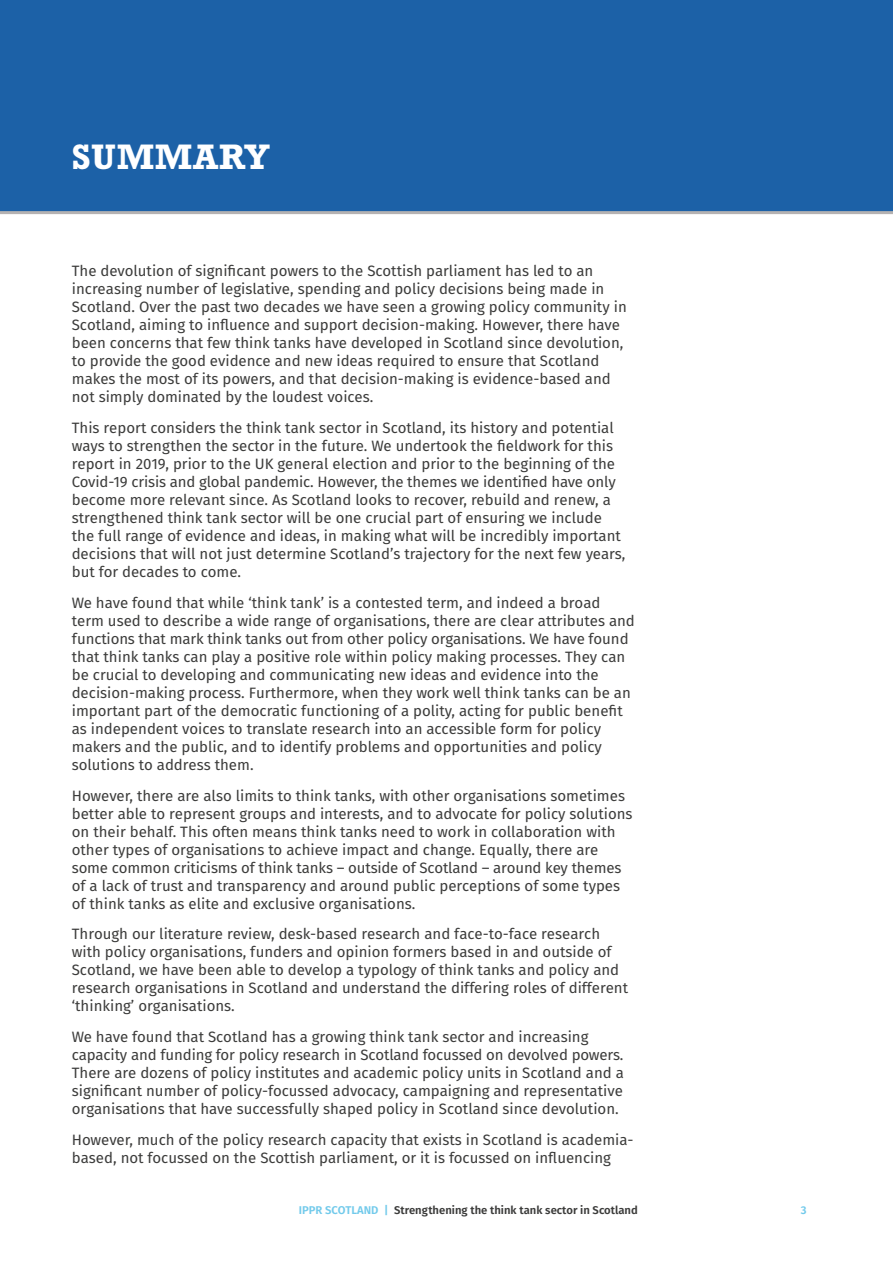
<style>
.page{position:relative;width:893px;height:1263px;background:#fff}
.page>*{position:absolute;margin:0;border:0;box-sizing:border-box;transform-origin:0 0}
.t1{font:700 36px "Rockwell Std";letter-spacing:.02em;color:#fff}
.t2{font:15px/18px "Fira Sans";color:#3c3c3b}
.t3{font:600 11.25px "Fira Sans";color:#3c3c3b}
.t4{font:600 11.25px "Fira Sans";color:#72caeb}
.s1{color:#72caeb}
</style>
<div class="page">
<div style="left:0;top:0;width:893px;height:214px;background:#1c61a7"></div>
<h1 class="t1" style="left:72px;top:136px;width:199px">SUMMARY</h1>
<p class="t2" style="left:72px;top:262px;width:556px">The devolution of significant powers to the Scottish parliament has led to an increasing number of legislative, spending and policy decisions being made in Scotland. Over the past two decades we have seen a growing policy community in Scotland, aiming to influence and support decision-making. However, there have been concerns that few think tanks have developed in Scotland since devolution, to provide the good evidence and new ideas required to ensure that Scotland makes the most of its powers, and that decision-making is evidence-based and not simply dominated by the loudest voices.</p>
<p class="t2" style="left:72px;top:419px;width:555px">This report considers the think tank sector in Scotland, its history and potential ways to strengthen the sector in the future. We undertook the fieldwork for this report in 2019, prior to the UK general election and prior to the beginning of the Covid-19 crisis and global pandemic. However, the themes we identified have only become more relevant since. As Scotland looks to recover, rebuild and renew, a strengthened think tank sector will be one crucial part of ensuring we include the full range of evidence and ideas, in making what will be incredibly important decisions that will not just determine Scotland’s trajectory for the next few years, but for decades to come.</p>
<p class="t2" style="left:72px;top:594px;width:564px">We have found that while ‘think tank’ is a contested term, and indeed a broad term used to describe a wide range of organisations, there are clear attributes and functions that mark think tanks out from other policy organisations. We have found that think tanks can play a positive role within policy making processes. They can be crucial to developing and communicating new ideas and evidence into the decision-making process. Furthermore, when they work well think tanks can be an important part of the democratic functioning of a polity, acting for public benefit as independent voices to translate research into an accessible form for policy makers and the public, and to identify problems and opportunities and policy solutions to address them.</p>
<p class="t2" style="left:72px;top:786px;width:562px">However, there are also limits to think tanks, with other organisations sometimes better able to represent groups and interests, and to advocate for policy solutions on their behalf. This often means think tanks need to work in collaboration with other types of organisations to achieve impact and change. Equally, there are some common criticisms of think tanks – outside of Scotland – around key themes of a lack of trust and transparency and around public perceptions of some types of think tanks as elite and exclusive organisations.</p>
<p class="t2" style="left:72px;top:925px;width:558px">Through our literature review, desk-based research and face-to-face research with policy organisations, funders and opinion formers based in and outside of Scotland, we have been able to develop a typology of think tanks and policy and research organisations in Scotland and understand the differing roles of different ‘thinking’ organisations.</p>
<p class="t2" style="left:72px;top:1028px;width:554px">We have found that Scotland has a growing think tank sector and increasing capacity and funding for policy research in Scotland focussed on devolved powers.<br>There are dozens of policy institutes and academic policy units in Scotland and a significant number of policy-focussed advocacy, campaigning and representative organisations that have successfully shaped policy in Scotland since devolution.</p>
<p class="t2" style="left:72px;top:1131px;width:563px">However, much of the policy research capacity that exists in Scotland is academia&shy;based, not focussed on the Scottish parliament, or it is focussed on influencing</p>
<p class="t3" style="left:299px;top:1202px;width:340px"><span class="s1">IPPR SCOTLAND |</span> Strengthening the think tank sector in Scotland</p>
<p class="t4" style="left:801px;top:1202px;width:7px">3</p>
</div>
